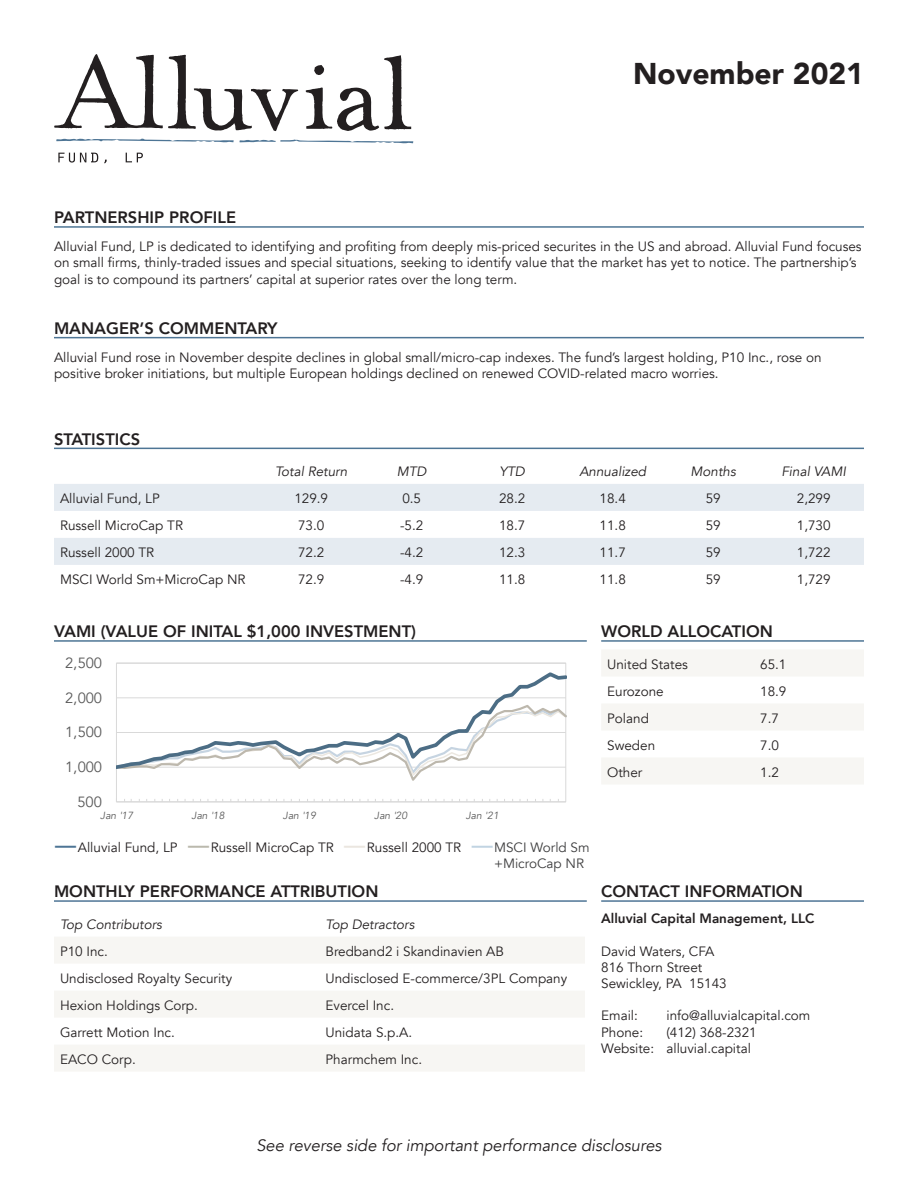
<style>
.page{position:relative;width:918px;height:1188px;background:#fff}
.page>*{position:absolute;margin:0;border:0;box-sizing:border-box;transform-origin:0 0}
.t1{font:900 30px "Avenir";color:#231f20}
.t2{font:800 21px "Avenir";color:#c1d4e2}
.t3{font:800 16.5px "Avenir";color:#231f20}
.t4{font:italic 16.5px "Avenir";color:#231f20}
.t5{font:14.7px "Avenir";letter-spacing:-.005em;color:#595959}
.t6{font:13.5px/16.2px "Avenir";color:#231f20}
.t7{font:italic 13.5px "Avenir";color:#231f20}
.t8{font:800 13.5px "Avenir";color:#231f20}
.t9{font:13.5px "Avenir";color:#3e3e3f}
.t10{font:italic 10.35px "Avenir";letter-spacing:.015em;color:#595959}
.s1{font-weight:800;font-size:21px;color:#4e7595}
.s2{font-weight:800;font-size:21px;color:#bbb9ad}
.s3{font-weight:800;font-size:21px;color:#ebe6e0}
</style>
<div class="page">
<svg style="left:54px;top:937px;width:531px;height:134px;fill:#f7f6f3"></svg>
<svg style="left:54px;top:54px;width:244px;height:77px"></svg>
<svg style="left:306px;top:55px;width:105px;height:76px"></svg>
<svg style="left:58px;top:153px;width:40px;height:10px"></svg>
<svg style="left:126px;top:153px;width:17px;height:9px"></svg>
<svg style="left:56px;top:138px;width:357px;height:6px"></svg>
<div style="left:116px;top:663px;width:450px;height:139px;border:1px solid #d9d9d9"></div>
<hr style="left:116px;top:801px;width:450px;height:1px;background:#d9d9d9">
<svg style="left:116px;top:669px;width:450px;height:102px"></svg>
<svg style="left:602px;top:650px;width:262px;height:134px"></svg>
<svg style="left:54px;top:484px;width:810px;height:81px;fill:#e5ebf1"></svg>
<hr style="left:54px;top:226px;width:810px;height:2px;background:#4e7595">
<hr style="left:54px;top:337px;width:810px;height:1px;background:#4e7595">
<hr style="left:54px;top:448px;width:810px;height:1px;background:#4e7595">
<hr style="left:54px;top:640px;width:533px;height:2px;background:#4e7595">
<hr style="left:601px;top:640px;width:263px;height:2px;background:#4e7595">
<hr style="left:54px;top:900px;width:533px;height:2px;background:#4e7595">
<hr style="left:601px;top:900px;width:263px;height:2px;background:#4e7595">
<p class="t1" style="left:633px;top:48px;width:232px">November 2021</p>
<p class="t3" style="left:54px;top:205px;width:184px">PARTNERSHIP PROFILE</p>
<p class="t6" style="left:54px;top:239px;width:809px">Alluvial Fund, LP is dedicated to identifying and profiting from deeply mis-priced securites in the US and abroad. Alluvial Fund focuses on small firms, thinly-traded issues and special situations, seeking to identify value that the market has yet to notice. The partnership’s goal is to compound its partners’ capital at superior rates over the long term.</p>
<p class="t3" style="left:54px;top:315px;width:225px">MANAGER’S COMMENTARY</p>
<p class="t6" style="left:54px;top:349px;width:769px">Alluvial Fund rose in November despite declines in global small/micro-cap indexes. The fund’s largest holding, P10 Inc., rose on positive broker initiations, but multiple European holdings declined on renewed COVID-related macro worries.</p>
<p class="t3" style="left:54px;top:426px;width:88px">STATISTICS</p>
<p class="t7" style="left:275px;top:464px;width:74px">Total Return</p>
<p class="t7" style="left:397px;top:464px;width:31px">MTD</p>
<p class="t7" style="left:499px;top:464px;width:27px">YTD</p>
<p class="t7" style="left:579px;top:464px;width:68px">Annualized</p>
<p class="t7" style="left:691px;top:464px;width:47px">Months</p>
<p class="t7" style="left:781px;top:464px;width:66px">Final VAMI</p>
<p class="t6" style="left:60px;top:491px;width:101px">Alluvial Fund, LP</p>
<p class="t6" style="left:294px;top:491px;width:35px">129.9</p>
<p class="t6" style="left:402px;top:491px;width:20px">0.5</p>
<p class="t6" style="left:499px;top:491px;width:28px">28.2</p>
<p class="t6" style="left:600px;top:491px;width:28px">18.4</p>
<p class="t6" style="left:706px;top:491px;width:17px">59</p>
<p class="t6" style="left:797px;top:491px;width:35px">2,299</p>
<p class="t6" style="left:60px;top:518px;width:125px">Russell MicroCap TR</p>
<p class="t6" style="left:298px;top:518px;width:28px">73.0</p>
<p class="t6" style="left:400px;top:518px;width:25px">-5.2</p>
<p class="t6" style="left:499px;top:518px;width:28px">18.7</p>
<p class="t6" style="left:600px;top:518px;width:28px">11.8</p>
<p class="t6" style="left:706px;top:518px;width:17px">59</p>
<p class="t6" style="left:797px;top:518px;width:35px">1,730</p>
<p class="t6" style="left:60px;top:545px;width:96px">Russell 2000 TR</p>
<p class="t6" style="left:298px;top:545px;width:28px">72.2</p>
<p class="t6" style="left:400px;top:545px;width:25px">-4.2</p>
<p class="t6" style="left:499px;top:545px;width:28px">12.3</p>
<p class="t6" style="left:600px;top:545px;width:28px">11.7</p>
<p class="t6" style="left:706px;top:545px;width:17px">59</p>
<p class="t6" style="left:797px;top:545px;width:35px">1,722</p>
<p class="t6" style="left:60px;top:572px;width:187px">MSCI World Sm+MicroCap NR</p>
<p class="t6" style="left:298px;top:572px;width:28px">72.9</p>
<p class="t6" style="left:400px;top:572px;width:25px">-4.9</p>
<p class="t6" style="left:499px;top:572px;width:28px">11.8</p>
<p class="t6" style="left:600px;top:572px;width:28px">11.8</p>
<p class="t6" style="left:706px;top:572px;width:17px">59</p>
<p class="t6" style="left:797px;top:572px;width:35px">1,729</p>
<p class="t3" style="left:54px;top:619px;width:364px">VAMI (VALUE OF INITAL $1,000 INVESTMENT)</p>
<p class="t5" style="left:65px;top:654px;width:38px">2,500</p>
<p class="t5" style="left:65px;top:689px;width:38px">2,000</p>
<p class="t5" style="left:65px;top:723px;width:38px">1,500</p>
<p class="t5" style="left:65px;top:758px;width:38px">1,000</p>
<p class="t5" style="left:77px;top:793px;width:26px">500</p>
<p class="t10" style="left:100px;top:809px;width:35px">Jan '17</p>
<p class="t10" style="left:192px;top:809px;width:35px">Jan '18</p>
<p class="t10" style="left:283px;top:809px;width:35px">Jan '19</p>
<p class="t10" style="left:374px;top:809px;width:35px">Jan '20</p>
<p class="t10" style="left:466px;top:809px;width:35px">Jan '21</p>
<p class="t6" style="left:55px;top:839px;width:124px"><span class="s1">—</span>Alluvial Fund, LP</p>
<p class="t6" style="left:188px;top:839px;width:147px"><span class="s2">—</span>Russell MicroCap TR</p>
<p class="t6" style="left:344px;top:839px;width:118px"><span class="s3">—</span>Russell 2000 TR</p>
<p class="t2" style="left:472px;top:828px;width:22px">—</p>
<p class="t9" style="left:494px;top:839px;width:97px">MSCI World Sm</p>
<p class="t9" style="left:494px;top:856px;width:92px">+MicroCap NR</p>
<p class="t3" style="left:54px;top:879px;width:326px">MONTHLY PERFORMANCE ATTRIBUTION</p>
<p class="t7" style="left:60px;top:916px;width:103px">Top Contributors</p>
<p class="t7" style="left:326px;top:916px;width:90px">Top Detractors</p>
<p class="t6" style="left:60px;top:944px;width:49px">P10 Inc.</p>
<p class="t6" style="left:326px;top:944px;width:180px">Bredband2 i Skandinavien AB</p>
<p class="t6" style="left:60px;top:971px;width:174px">Undisclosed Royalty Security</p>
<p class="t6" style="left:326px;top:971px;width:243px">Undisclosed E-commerce/3PL Company</p>
<p class="t6" style="left:60px;top:998px;width:139px">Hexion Holdings Corp.</p>
<p class="t6" style="left:326px;top:998px;width:70px">Evercel Inc.</p>
<p class="t6" style="left:60px;top:1025px;width:116px">Garrett Motion Inc.</p>
<p class="t6" style="left:326px;top:1025px;width:88px">Unidata S.p.A.</p>
<p class="t6" style="left:60px;top:1052px;width:77px">EACO Corp.</p>
<p class="t6" style="left:326px;top:1052px;width:98px">Pharmchem Inc.</p>
<p class="t3" style="left:601px;top:619px;width:173px">WORLD ALLOCATION</p>
<p class="t6" style="left:607px;top:656px;width:82px">United States</p>
<p class="t6" style="left:760px;top:656px;width:28px">65.1</p>
<p class="t6" style="left:607px;top:683px;width:58px">Eurozone</p>
<p class="t6" style="left:760px;top:683px;width:28px">18.9</p>
<p class="t6" style="left:607px;top:710px;width:43px">Poland</p>
<p class="t6" style="left:760px;top:710px;width:20px">7.7</p>
<p class="t6" style="left:607px;top:737px;width:50px">Sweden</p>
<p class="t6" style="left:760px;top:737px;width:20px">7.0</p>
<p class="t6" style="left:607px;top:764px;width:37px">Other</p>
<p class="t6" style="left:760px;top:764px;width:20px">1.2</p>
<p class="t3" style="left:601px;top:879px;width:203px">CONTACT INFORMATION</p>
<p class="t8" style="left:601px;top:908px;width:215px">Alluvial Capital Management, LLC</p>
<p class="t6" style="left:601px;top:943px;width:115px">David Waters, CFA</p>
<p class="t6" style="left:601px;top:959px;width:103px">816 Thorn Street</p>
<p class="t6" style="left:601px;top:975px;width:127px">Sewickley, PA 15143</p>
<p class="t6" style="left:601px;top:1008px;width:38px">Email:</p>
<p class="t6" style="left:666px;top:1008px;width:146px">info@alluvialcapital.com</p>
<p class="t6" style="left:601px;top:1024px;width:44px">Phone:</p>
<p class="t6" style="left:666px;top:1024px;width:92px">(412) 368-2321</p>
<p class="t6" style="left:601px;top:1040px;width:151px">Website: alluvial.capital</p>
<p class="t4" style="left:256px;top:1135px;width:407px">See reverse side for important performance disclosures</p>
</div>
